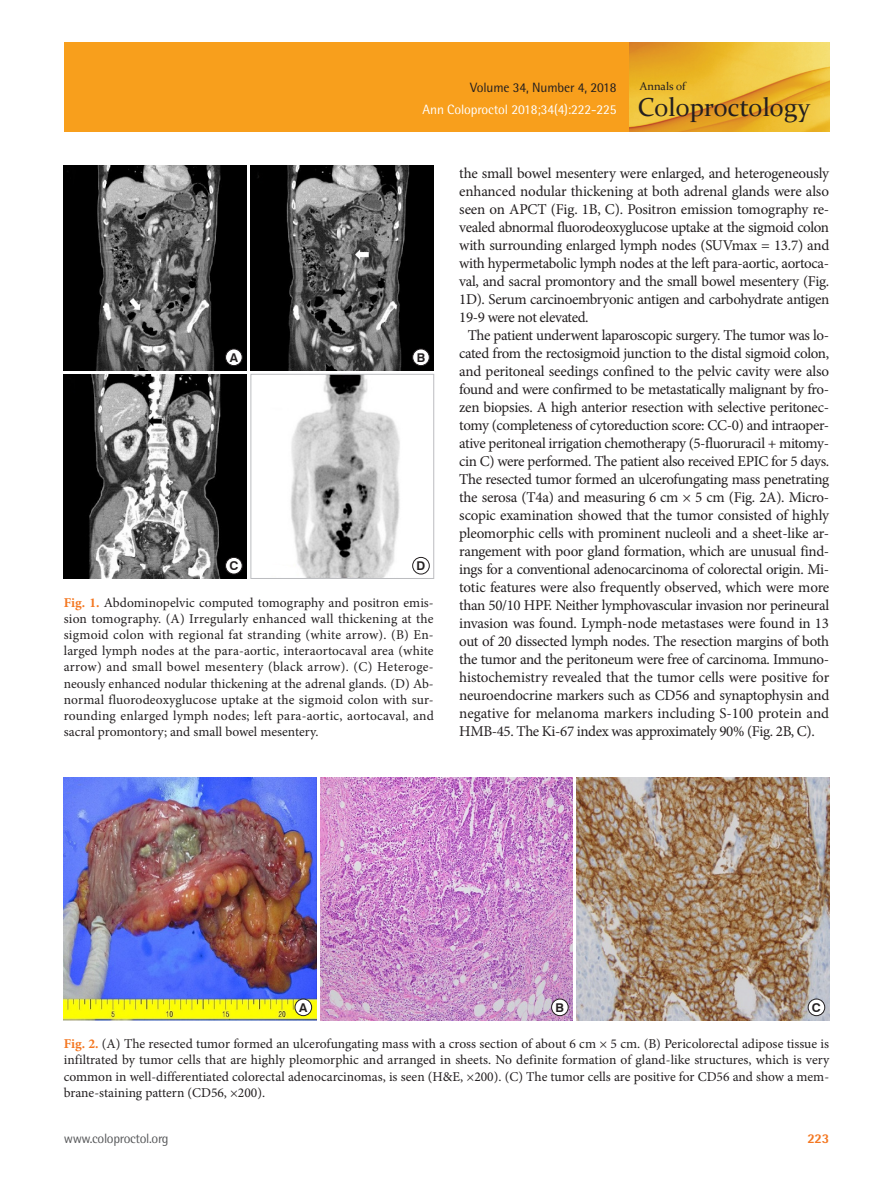
<style>
.page{position:relative;width:893px;height:1191px;background:#fff}
.page>*{position:absolute;margin:0;border:0;box-sizing:border-box;transform-origin:0 0}
.t1{font:25.95px "Constantia";color:#231f20}
.본문{font:15px/18px "Minion Pro";letter-spacing:-.025em;color:#231f20;text-align:justify}
.본문_앞단락0{font:15px/18px "Minion Pro";letter-spacing:-.03em;color:#231f20;text-align:justify}
.표그림설명{font:13.5px/16.2px "Minion Pro";color:#231f20;text-align:justify}
.t2{font:13.5px "Rotis Semi Sans Std";letter-spacing:-.01em;color:#fff}
.t3{font:13.5px "Rotis Semi Sans Std";letter-spacing:-.01em;color:#231f20}
.t4{font:13.5px "Rotis Semi Sans Std";letter-spacing:-.025em;color:#57585a}
.t5{font:800 13.5px "Rotis Semi Sans Std";color:#f47721}
.t6{font:700 12.15px "Swiss 721 BT";color:#231f20}
.t7{font:11.25px "Constantia";color:#231f20}
.s1{font-weight:700;color:#f47721}
</style>
<div class="page">
<div style="left:64px;top:43px;width:565px;height:89px;background:#f89f1c"></div>
<img style="left:629px;top:43px;width:200px;height:89px">
<img style="left:64px;top:166px;width:183px;height:204px">
<img style="left:64px;top:374px;width:183px;height:204px">
<img style="left:251px;top:166px;width:183px;height:204px">
<img style="left:290px;top:376px;width:125px;height:201px">
<div style="left:250px;top:374px;width:184px;height:205px;border:1px solid #bcbdc0"></div>
<div style="left:226px;top:349px;width:16px;height:16px;background:#fff;border-radius:50%"></div>
<div style="left:225px;top:349px;width:17px;height:17px;border:1px solid #231f20;border-radius:50%"></div>
<div style="left:226px;top:557px;width:16px;height:17px;background:#fff;border-radius:50%"></div>
<div style="left:225px;top:557px;width:17px;height:17px;border:1px solid #231f20;border-radius:50%"></div>
<div style="left:413px;top:349px;width:16px;height:16px;background:#fff;border-radius:50%"></div>
<div style="left:412px;top:349px;width:17px;height:17px;border:1px solid #231f20;border-radius:50%"></div>
<div style="left:413px;top:557px;width:16px;height:17px;background:#fff;border-radius:50%"></div>
<div style="left:412px;top:557px;width:17px;height:17px;border:1px solid #231f20;border-radius:50%"></div>
<img style="left:64px;top:777px;width:252px;height:243px">
<img style="left:320px;top:777px;width:253px;height:243px">
<img style="left:577px;top:777px;width:252px;height:243px">
<div style="left:295px;top:999px;width:17px;height:16px;background:#fff;border-radius:50%"></div>
<div style="left:295px;top:998px;width:17px;height:17px;border:1px solid #231f20;border-radius:50%"></div>
<div style="left:552px;top:999px;width:16px;height:16px;background:#fff;border-radius:50%"></div>
<div style="left:551px;top:998px;width:17px;height:17px;border:1px solid #231f20;border-radius:50%"></div>
<div style="left:808px;top:999px;width:17px;height:16px;background:#fff;border-radius:50%"></div>
<div style="left:808px;top:998px;width:17px;height:17px;border:1px solid #231f20;border-radius:50%"></div>
<p class="t3" style="left:470px;top:80px;width:148px">Volume 34, Number 4, 2018</p>
<p class="t2" style="left:423px;top:102px;width:196px">Ann Coloproctol 2018;34(4):222-225</p>
<p class="t7" style="left:640px;top:79px;width:47px">Annals of</p>
<p class="t1" style="left:638px;top:90px;width:174px">Coloproctology</p>
<p class="t6" style="left:230px;top:350px;width:10px">A</p>
<p class="t6" style="left:229px;top:558px;width:10px">C</p>
<p class="t6" style="left:417px;top:350px;width:10px">B</p>
<p class="t6" style="left:417px;top:558px;width:10px">D</p>
<p class="표그림설명" style="left:64px;top:594px;width:372px"><span class="s1">Fig. 1.</span> Abdominopelvic computed tomography and positron emis&shy;sion tomography. (A) Irregularly enhanced wall thickening at the sigmoid colon with regional fat stranding (white arrow). (B) En&shy;larged lymph nodes at the para-aortic, interaortocaval area (white arrow) and small bowel mesentery (black arrow). (C) Heteroge&shy;neously enhanced nodular thickening at the adrenal glands. (D) Ab&shy;normal fluorodeoxyglucose uptake at the sigmoid colon with sur&shy;rounding enlarged lymph nodes; left para-aortic, aortocaval, and sacral promontory; and small bowel mesentery.</p>
<p class="본문_앞단락0" style="left:459px;top:164px;width:372px">the small bowel mesentery were enlarged, and heterogeneously enhanced nodular thickening at both adrenal glands were also seen on APCT (Fig. 1B, C). Positron emission tomography re&shy;vealed abnormal fluorodeoxyglucose uptake at the sigmoid colon with surrounding enlarged lymph nodes (SUVmax = 13.7) and with hypermetabolic lymph nodes at the left para-aortic, aortoca&shy;val, and sacral promontory and the small bowel mesentery (Fig.<br>1D). Serum carcinoembryonic antigen and carbohydrate antigen 19-9 were not elevated.</p>
<p class="본문" style="left:459px;top:326px;width:372px;text-indent:9px">The patient underwent laparoscopic surgery. The tumor was lo&shy;cated from the rectosigmoid junction to the distal sigmoid colon, and peritoneal seedings confined to the pelvic cavity were also found and were confirmed to be metastatically malignant by fro&shy;zen biopsies. A high anterior resection with selective peritonec&shy;tomy (completeness of cytoreduction score: CC-0) and intraoper&shy;ative peritoneal irrigation chemotherapy (5-fluoruracil + mitomy&shy;cin C) were performed. The patient also received EPIC for 5 days.<br>The resected tumor formed an ulcerofungating mass penetrating the serosa (T4a) and measuring 6 cm × 5 cm (Fig. 2A). Micro&shy;scopic examination showed that the tumor consisted of highly pleomorphic cells with prominent nucleoli and a sheet-like ar&shy;rangement with poor gland formation, which are unusual find&shy;ings for a conventional adenocarcinoma of colorectal origin. Mi&shy;totic features were also frequently observed, which were more than 50/10 HPF. Neither lymphovascular invasion nor perineural invasion was found. Lymph-node metastases were found in 13 out of 20 dissected lymph nodes. The resection margins of both the tumor and the peritoneum were free of carcinoma. Immuno&shy;histochemistry revealed that the tumor cells were positive for neuroendocrine markers such as CD56 and synaptophysin and negative for melanoma markers including S-100 protein and HMB-45. The Ki-67 index was approximately 90% (Fig. 2B, C).</p>
<p class="t6" style="left:299px;top:1000px;width:10px">A</p>
<p class="t6" style="left:556px;top:1000px;width:10px">B</p>
<p class="t6" style="left:812px;top:1000px;width:10px">C</p>
<p class="표그림설명" style="left:64px;top:1036px;width:767px"><span class="s1">Fig. 2.</span> (A) The resected tumor formed an ulcerofungating mass with a cross section of about 6 cm × 5 cm. (B) Pericolorectal adipose tissue is infiltrated by tumor cells that are highly pleomorphic and arranged in sheets. No definite formation of gland-like structures, which is very common in well-differentiated colorectal adenocarcinomas, is seen (H&amp;E, ×200). (C) The tumor cells are positive for CD56 and show a mem&shy;brane-staining pattern (CD56, ×200).</p>
<p class="t4" style="left:64px;top:1130px;width:106px">www.coloproctol.org</p>
<p class="t5" style="left:807px;top:1129px;width:23px">223</p>
</div>
